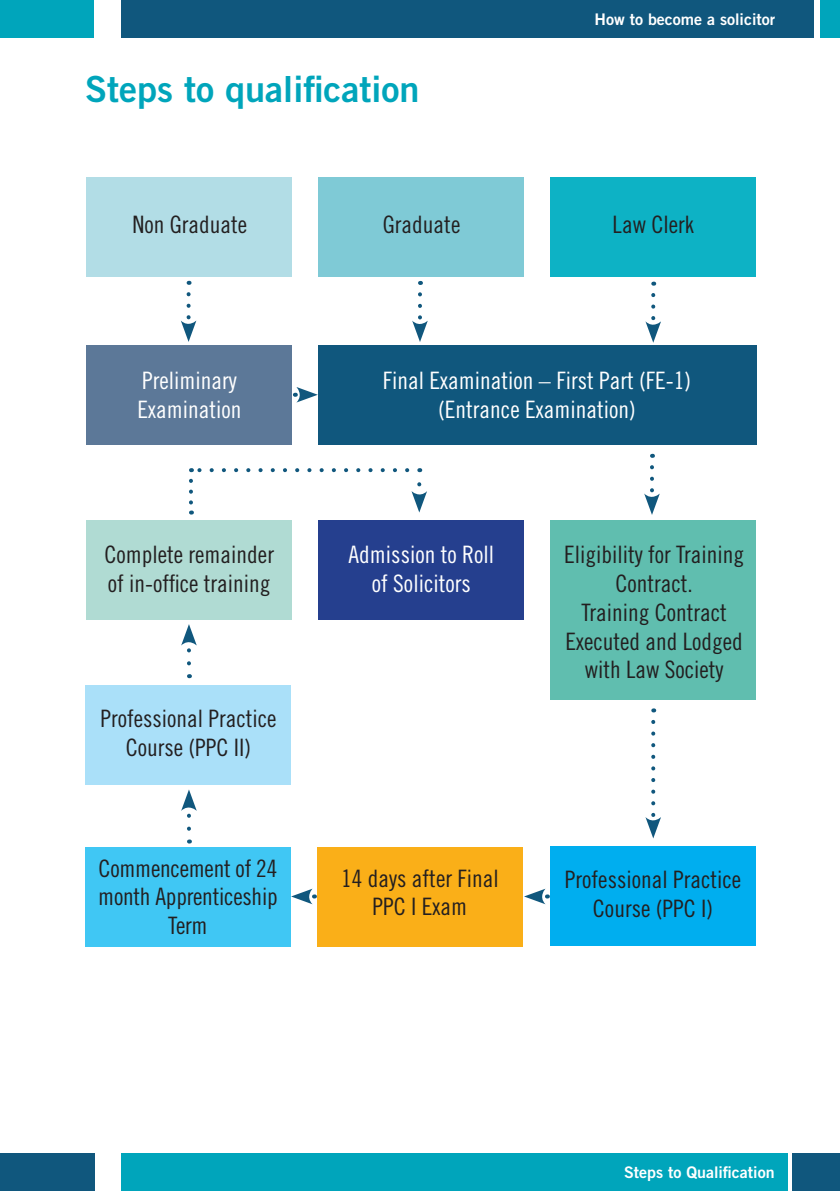
<style>
.page{position:relative;width:840px;height:1191px;background:#fff}
.page>*{position:absolute;margin:0;border:0;box-sizing:border-box;transform-origin:0 0}
.t1{font:36px "Trade Gothic Bold Two";color:#00a5bb}
.t2{font:24px/28.8px "Trade Gothic Cond Eighteen";color:#231f20;text-align:center}
.t3{font:24px/28.8px "Trade Gothic Cond Eighteen";color:#fff;text-align:center}
.t4{font:16px "Trade Gothic Bold Two";color:#fff}
</style>
<div class="page">
<div style="left:0;top:1153px;width:839px;height:38px;background:#10577d"></div>
<div style="left:95px;top:1153px;width:695px;height:38px;background:#fff"></div>
<div style="left:121px;top:1153px;width:666px;height:38px;background:#00a5bb"></div>
<div style="left:0;top:0;width:839px;height:38px;background:#00a5bb"></div>
<div style="left:95px;top:0;width:724px;height:38px;background:#fff"></div>
<div style="left:121px;top:0;width:692px;height:38px;background:#10577d"></div>
<div style="left:318px;top:178px;width:205px;height:99px;background:#7fcad6"></div>
<div style="left:550px;top:178px;width:205px;height:99px;background:#0db2c5"></div>
<div style="left:86px;top:178px;width:206px;height:99px;background:#b2dde6"></div>
<div style="left:86px;top:345px;width:206px;height:100px;background:#5c7898"></div>
<div style="left:318px;top:345px;width:438px;height:100px;background:#10577d"></div>
<div style="left:86px;top:520px;width:206px;height:100px;background:#b0dbd3"></div>
<div style="left:317px;top:520px;width:206px;height:100px;background:#253f8e"></div>
<div style="left:550px;top:520px;width:205px;height:180px;background:#60beaf"></div>
<svg style="left:181px;top:294px;width:15px;height:48px"></svg>
<svg style="left:412px;top:294px;width:15px;height:48px"></svg>
<svg style="left:645px;top:295px;width:15px;height:48px"></svg>
<svg style="left:295px;top:387px;width:22px;height:15px"></svg>
<svg style="left:644px;top:467px;width:15px;height:48px"></svg>
<div style="left:550px;top:847px;width:205px;height:99px;background:#00aeef"></div>
<svg style="left:645px;top:722px;width:15px;height:116px"></svg>
<svg style="left:417px;top:468px;width:4px;height:16px"></svg>
<svg style="left:191px;top:468px;width:216px;height:4px"></svg>
<svg style="left:189px;top:481px;width:4px;height:33px"></svg>
<svg style="left:411px;top:491px;width:16px;height:21px"></svg>
<div style="left:85px;top:847px;width:206px;height:99px;background:#40c7f4"></div>
<div style="left:85px;top:685px;width:206px;height:99px;background:#aae0f9"></div>
<svg style="left:181px;top:624px;width:16px;height:39px"></svg>
<svg style="left:181px;top:789px;width:16px;height:39px"></svg>
<div style="left:316px;top:847px;width:206px;height:99px;background:#faaf18"></div>
<svg style="left:524px;top:888px;width:23px;height:16px"></svg>
<svg style="left:291px;top:888px;width:24px;height:16px"></svg>
<p class="t1" style="left:85px;top:67px;width:336px">Steps to qualification</p>
<p class="t4" style="left:594px;top:10px;width:182px">How to become a solicitor</p>
<p class="t2" style="left:132px;top:209px;width:116px">Non Graduate</p>
<p class="t2" style="left:383px;top:209px;width:79px">Graduate</p>
<p class="t2" style="left:612px;top:209px;width:83px">Law Clerk</p>
<p class="t3" style="left:142px;top:366px;width:96px">Preliminary</p>
<p class="t3" style="left:137px;top:394px;width:105px">Examination</p>
<p class="t3" style="left:382px;top:366px;width:309px">Final Examination – First Part (FE-1)</p>
<p class="t3" style="left:438px;top:394px;width:199px">(Entrance Examination)</p>
<p class="t2" style="left:104px;top:540px;width:171px;text-align:left">Complete remainder of in-office training</p>
<p class="t3" style="left:348px;top:540px;width:147px">Admission to Roll of Solicitors</p>
<p class="t2" style="left:564px;top:540px;width:181px">Eligibility for Training<br>Contract.</p>
<p class="t2" style="left:565px;top:597px;width:179px">Training Contract<br>Executed and Lodged with Law Society</p>
<p class="t2" style="left:100px;top:703px;width:177px">Professional Practice<br>Course (PPC II)</p>
<p class="t2" style="left:98px;top:853px;width:181px">Commencement of 24 month Apprenticeship<br>Term</p>
<p class="t2" style="left:341px;top:863px;width:159px">14 days after Final<br>PPC I Exam</p>
<p class="t2" style="left:564px;top:865px;width:177px">Professional Practice<br>Course (PPC I)</p>
<p class="t4" style="left:623px;top:1162px;width:152px">Steps to Qualification</p>
</div>
